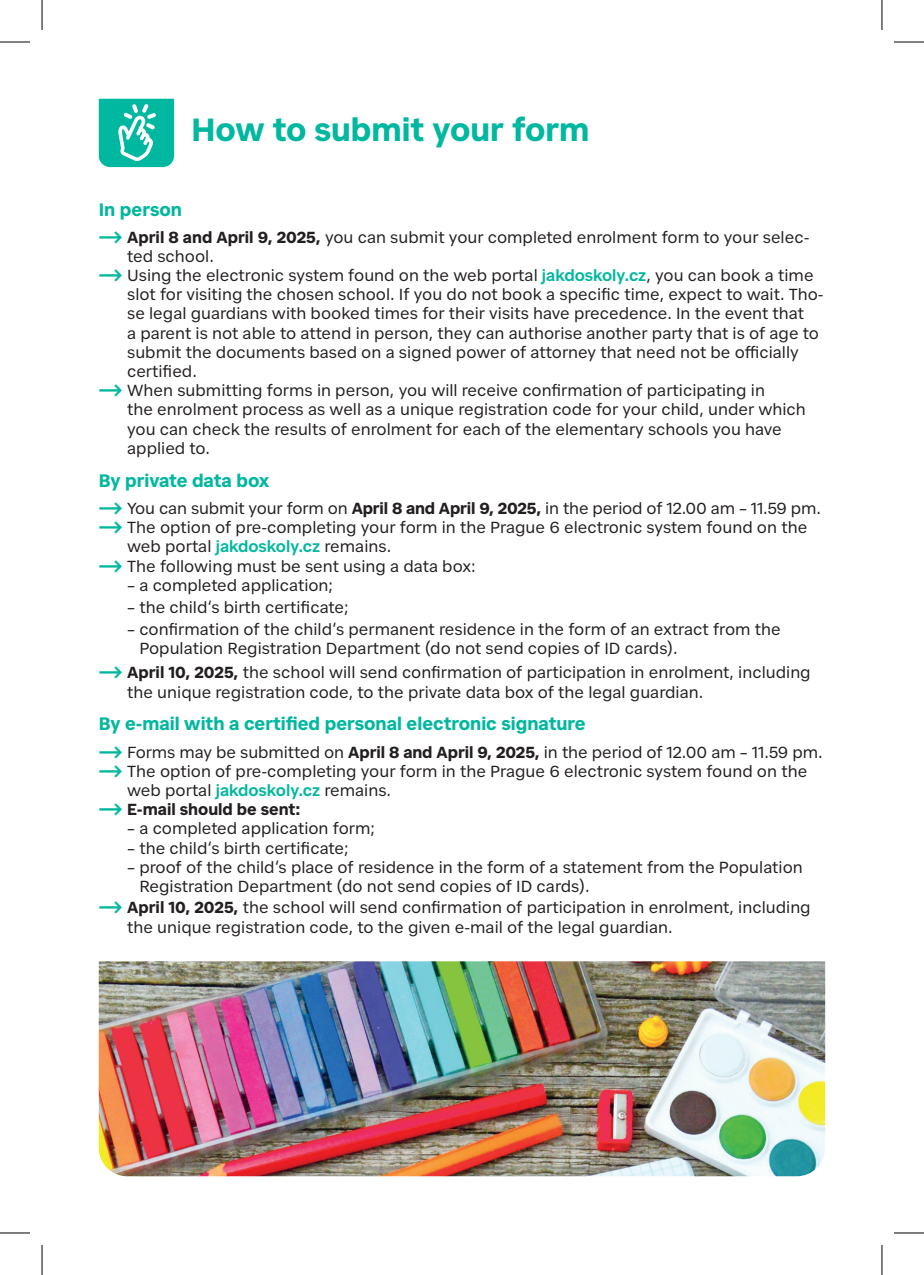
<style>
.page{position:relative;width:924px;height:1275px;background:#fff}
.page>*{position:absolute;margin:0;border:0;box-sizing:border-box;transform-origin:0 0}
.t1{font:700 32px "Civil Premium";color:#00b7a0}
.t2{font:700 18px "Civil Premium";color:#00b7a0}
.t3{font:16px/19.2px "Civil Premium";color:#231f20}
.t4{font:700 16px "Civil Premium";color:#231f20}
.s1{font-weight:700;color:#00b7a0}
.s2{font-weight:700}
.s3{font-weight:600;color:#00b7a0}
.s4{color:#00b7a0}
</style>
<div class="page">
<svg style="left:99px;top:99px;width:75px;height:69px"></svg>
<img style="left:99px;top:961px;width:725px;height:215px">
<hr style="left:0;top:42px;width:30px;height:1px;background:#000">
<hr style="left:893px;top:42px;width:30px;height:1px;background:#000">
<hr style="left:0;top:1232px;width:30px;height:1px;background:#000">
<hr style="left:893px;top:1232px;width:30px;height:1px;background:#000">
<hr style="left:42px;top:0;width:1px;height:30px;background:#000">
<hr style="left:42px;top:1245px;width:1px;height:30px;background:#000">
<hr style="left:881px;top:0;width:1px;height:30px;background:#000">
<hr style="left:881px;top:1245px;width:1px;height:30px;background:#000">
<p class="t1" style="left:191px;top:106px;width:399px">How to submit your form</p>
<p class="t2" style="left:99px;top:196px;width:85px">In person</p>
<p class="t3" style="left:127px;top:226px;width:683px;text-indent:-28px"><span class="s1">⟶</span> <span class="s2">April 8 and April 9, 2025,</span> you can submit your completed enrolment form to your selec&shy;ted school.</p>
<p class="t3" style="left:127px;top:264px;width:697px;text-indent:-28px"><span class="s1">⟶</span> Using the electronic system found on the web portal <span class="s3">jakdoskoly.cz</span>, you can book a time slot for visiting the chosen school. If you do not book a specific time, expect to wait. Tho&shy;se legal guardians with booked times for their visits have precedence. In the event that<br>a parent is not able to attend in person, they can authorise another party that is of age to submit the documents based on a signed power of attorney that need not be officially certified.</p>
<p class="t3" style="left:127px;top:379px;width:680px;text-indent:-28px"><span class="s1">⟶</span> When submitting forms in person, you will receive confirmation of participating in<br>the enrolment process as well as a unique registration code for your child, under which you can check the results of enrolment for each of the elementary schools you have applied to.</p>
<p class="t2" style="left:99px;top:467px;width:172px">By private data box</p>
<p class="t3" style="left:99px;top:497px;width:723px"><span class="s1">⟶</span> You can submit your form on <span class="s2">April 8 and April 9, 2025,</span> in the period of 12.00 am – 11.59 pm.</p>
<p class="t3" style="left:127px;top:516px;width:681px;text-indent:-28px"><span class="s1">⟶</span> The option of pre-completing your form in the Prague 6 electronic system found on the web portal <span class="s3">jakdoskoly.cz</span> remains.</p>
<p class="t3" style="left:99px;top:555px;width:378px"><span class="s1">⟶</span> The following must be sent using a data box:</p>
<p class="t3" style="left:127px;top:574px;width:207px">– a completed application;</p>
<p class="t3" style="left:127px;top:596px;width:223px">– the child‘s birth certificate;</p>
<p class="t3" style="left:139px;top:618px;width:642px;text-indent:-12px">– confirmation of the child‘s permanent residence in the form of an extract from the<br>Population Registration Department (do not send copies of ID cards).</p>
<p class="t3" style="left:127px;top:661px;width:684px;text-indent:-28px"><span class="s1">⟶</span> <span class="s2">April 10, 2025,</span> the school will send confirmation of participation in enrolment, including the unique registration code, to the private data box of the legal guardian.</p>
<p class="t2" style="left:99px;top:710px;width:488px">By e-mail with a certified personal electronic signature</p>
<p class="t3" style="left:99px;top:741px;width:725px"><span class="s1">⟶</span> Forms may be submitted on <span class="s2">April 8 and April 9, 2025,</span> in the period of 12.00 am – 11.59 pm.</p>
<p class="t3" style="left:127px;top:760px;width:681px;text-indent:-28px"><span class="s1">⟶</span> The option of pre-completing your form in the Prague 6 electronic system found on the web portal <span class="s3">jakdoskoly.cz</span> remains.</p>
<p class="t4" style="left:99px;top:797px;width:203px"><span class="s4">⟶</span> E-mail should be sent:</p>
<p class="t3" style="left:127px;top:817px;width:249px">– a completed application form;</p>
<p class="t3" style="left:127px;top:837px;width:223px">– the child‘s birth certificate;</p>
<p class="t3" style="left:139px;top:856px;width:664px;text-indent:-12px">– proof of the child‘s place of residence in the form of a statement from the Population<br>Registration Department (do not send copies of ID cards).</p>
<p class="t3" style="left:127px;top:896px;width:684px;text-indent:-28px"><span class="s1">⟶</span> <span class="s2">April 10, 2025,</span> the school will send confirmation of participation in enrolment, including the unique registration code, to the given e-mail of the legal guardian.</p>
</div>
